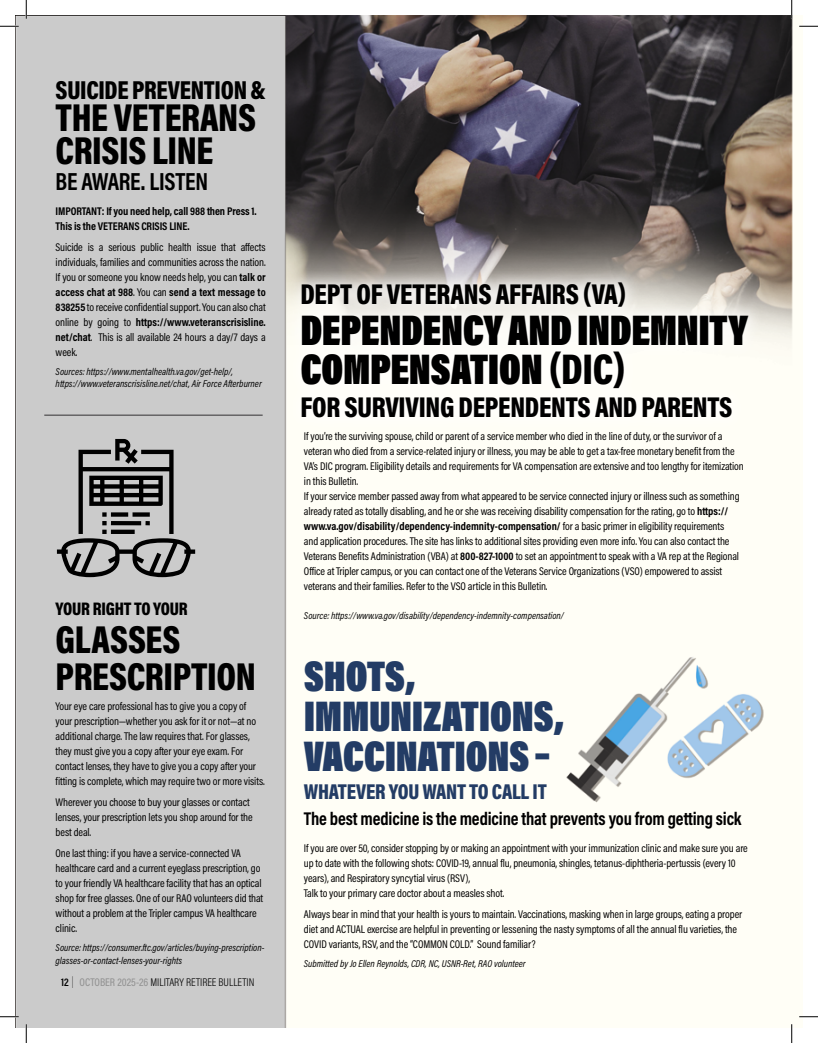
<style>
.page{position:relative;width:818px;height:1043px;background:#fff}
.page>*{position:absolute;margin:0;border:0;box-sizing:border-box;transform-origin:0 0}
.t1{font:900 43.5px/38.6px "Acumin Pro Cond";letter-spacing:-.01em;color:#000;scale:.95 1}
.t2{font:900 43.5px/40.2px "Acumin Pro Cond";letter-spacing:-.01em;color:#233c65;scale:.95 1}
.t3{font:900 39.38px/32.5px "Acumin Pro Cond";letter-spacing:-.01em;color:#000;scale:.95 1}
.t4{font:900 29px "Acumin Pro Cond";letter-spacing:-.01em;color:#000;scale:.95 1}
.t5{font:900 26.25px "Acumin Pro Cond";letter-spacing:-.01em;color:#000;scale:.95 1}
.t6{font:700 25px "Acumin Pro Cond";letter-spacing:-.015em;color:#000;scale:.95 1}
.t7{font:900 21.75px "Acumin Pro Cond";letter-spacing:-.015em;color:#233c65;scale:.95 1}
.t8{font:700 18.62px "Acumin Pro Cond";letter-spacing:-.01em;color:#000;scale:.95 1}
.t9{font:900 18.38px "Acumin Pro Cond";letter-spacing:-.015em;color:#000;scale:.95 1}
.t10{font:11.25px/15px "Acumin Pro Cond";letter-spacing:-.01em;color:#000}
.t11{font:700 11.25px/15px "Acumin Pro Cond";letter-spacing:-.01em;color:#000}
.t12{font:300 11.25px "Acumin Pro Cond";color:#000;scale:.5 1}
.t13{font:italic 10px/12.5px "Acumin Pro Cond";color:#000}
.s1{font-weight:700}
.s2{font-weight:600}
.s3{font-weight:500;color:#939393}
.s4{font-style:inherit}
</style>
<div class="page">
<img style="left:15px;top:15px;width:787px;height:1012px">
<svg style="left:57px;top:439px;width:138px;height:138px"></svg>
<div style="left:286px;top:267px;width:477px;height:166px;background:#fff;opacity:.75"></div>
<hr style="left:44px;top:415px;width:218px;height:1px;background:#323032">
<svg style="left:0;top:25px;width:19px;height:2px"></svg>
<svg style="left:799px;top:25px;width:19px;height:2px"></svg>
<svg style="left:0;top:1015px;width:19px;height:2px"></svg>
<svg style="left:799px;top:1015px;width:19px;height:2px"></svg>
<svg style="left:25px;top:0;width:2px;height:19px"></svg>
<svg style="left:25px;top:1024px;width:2px;height:18px"></svg>
<svg style="left:790px;top:0;width:2px;height:19px"></svg>
<svg style="left:790px;top:1024px;width:2px;height:18px"></svg>
<h3 class="t5" style="left:56px;top:73px;width:223px">SUICIDE PREVENTION &amp;</h3>
<h2 class="t3" style="left:56px;top:101px;width:212px">THE VETERANS<br>CRISIS LINE</h2>
<h3 class="t6" style="left:56px;top:165px;width:162px">BE AWARE. LISTEN</h3>
<p class="t11" style="left:56px;top:203px;width:202px">IMPORTANT: If you need help, call 988 then Press 1.<br>This is the VETERANS CRISIS LINE.</p>
<p class="t10" style="left:56px;top:239px;width:212px;text-align:justify">Suicide is a serious public health issue that affects individuals, families and communities across the nation.<br>If you or someone you know needs help, you can <span class="s1">talk or access chat at 988</span>. You can <span class="s1">send a text message to 838255</span> to receive confidential support. You can also chat online by going to <span class="s1">https://www.veteranscrisisline. net/chat</span>. This is all available 24 hours a day/7 days a week.</p>
<p class="t13" style="left:56px;top:365px;width:207px">Sources: https://www.mentalhealth.va.gov/get-help/, https://www.veteranscrisisline.net/chat, Air Force Afterburner</p>
<h3 class="t9" style="left:56px;top:597px;width:140px">YOUR RIGHT TO YOUR</h3>
<h2 class="t3" style="left:56px;top:619px;width:212px;line-height:37.5px">GLASSES<br>PRESCRIPTION</h2>
<p class="t10" style="left:56px;top:698px;width:211px">Your eye care professional has to give you a copy of your prescription—whether you ask for it or not—at no additional charge. The law requires that. For glasses, they must give you a copy after your eye exam. For contact lenses, they have to give you a copy after your fitting is complete, which may require two or more visits.</p>
<p class="t10" style="left:56px;top:794px;width:198px">Wherever you choose to buy your glasses or contact lenses, your prescription lets you shop around for the best deal.</p>
<p class="t10" style="left:56px;top:845px;width:209px">One last thing: if you have a service-connected VA healthcare card and a current eyeglass prescription, go to your friendly VA healthcare facility that has an optical shop for free glasses. One of our RAO volunteers did that without a problem at the Tripler campus VA healthcare clinic.</p>
<p class="t13" style="left:56px;top:941px;width:210px">Source: https://consumer.ftc.gov/articles/buying-prescription&shy;glasses-or-contact-lenses-your-rights</p>
<p class="t12" style="left:61px;top:974px;width:388px"><span class="s2">12</span> | <span class="s3">OCTOBER 2025-26</span> MILITARY RETIREE BULLETIN</p>
<h3 class="t4" style="left:300px;top:275px;width:344px">DEPT OF VETERANS AFFAIRS (VA)</h3>
<h1 class="t1" style="left:300px;top:310px;width:472px">DEPENDENCY AND INDEMNITY<br>COMPENSATION <span class="s4">(DIC)</span></h1>
<h3 class="t4" style="left:300px;top:388px;width:456px">FOR SURVIVING DEPENDENTS AND PARENTS</h3>
<p class="t10" style="left:304px;top:428px;width:441px">If you’re the surviving spouse, child or parent of a service member who died in the line of duty, or the survivor of a veteran who died from a service-related injury or illness, you may be able to get a tax-free monetary benefit from the VA’s DIC program. Eligibility details and requirements for VA compensation are extensive and too lengthy for itemization in this Bulletin.<br>If your service member passed away from what appeared to be service connected injury or illness such as something already rated as totally disabling, and he or she was receiving disability compensation for the rating, go to <span class="s1">https:// www.va.gov/disability/dependency-indemnity-compensation/</span> for a basic primer in eligibility requirements<br>and application procedures. The site has links to additional sites providing even more info. You can also contact the Veterans Benefits Administration (VBA) at <span class="s1">800-827-1000</span> to set an appointment to speak with a VA rep at the Regional Office at Tripler campus, or you can contact one of the Veterans Service Organizations (VSO) empowered to assist veterans and their families. Refer to the VSO article in this Bulletin.</p>
<p class="t13" style="left:304px;top:609px;width:261px">Source: https://www.va.gov/disability/dependency-indemnity-compensation/</p>
<h1 class="t2" style="left:304px;top:655px;width:276px">SHOTS,<br>IMMUNIZATIONS,<br>VACCINATIONS –</h1>
<h3 class="t7" style="left:304px;top:777px;width:257px">WHATEVER YOU WANT TO CALL IT</h3>
<h3 class="t8" style="left:304px;top:806px;width:462px">The best medicine is the medicine that prevents you from getting sick</h3>
<p class="t10" style="left:304px;top:840px;width:445px">If you are over 50, consider stopping by or making an appointment with your immunization clinic and make sure you are up to date with the following shots: COVID-19, annual flu, pneumonia, shingles, tetanus-diphtheria-pertussis (every 10 years), and Respiratory syncytial virus (RSV),<br>Talk to your primary care doctor about a measles shot.</p>
<p class="t10" style="left:304px;top:906px;width:440px">Always bear in mind that your health is yours to maintain. Vaccinations, masking when in large groups, eating a proper diet and ACTUAL exercise are helpful in preventing or lessening the nasty symptoms of all the annual flu varieties, the<br>COVID variants, RSV, and the “COMMON COLD.” Sound familiar?</p>
<p class="t13" style="left:304px;top:957px;width:223px">Submitted by Jo Ellen Reynolds, CDR, NC, USNR-Ret, RAO volunteer</p>
</div>
